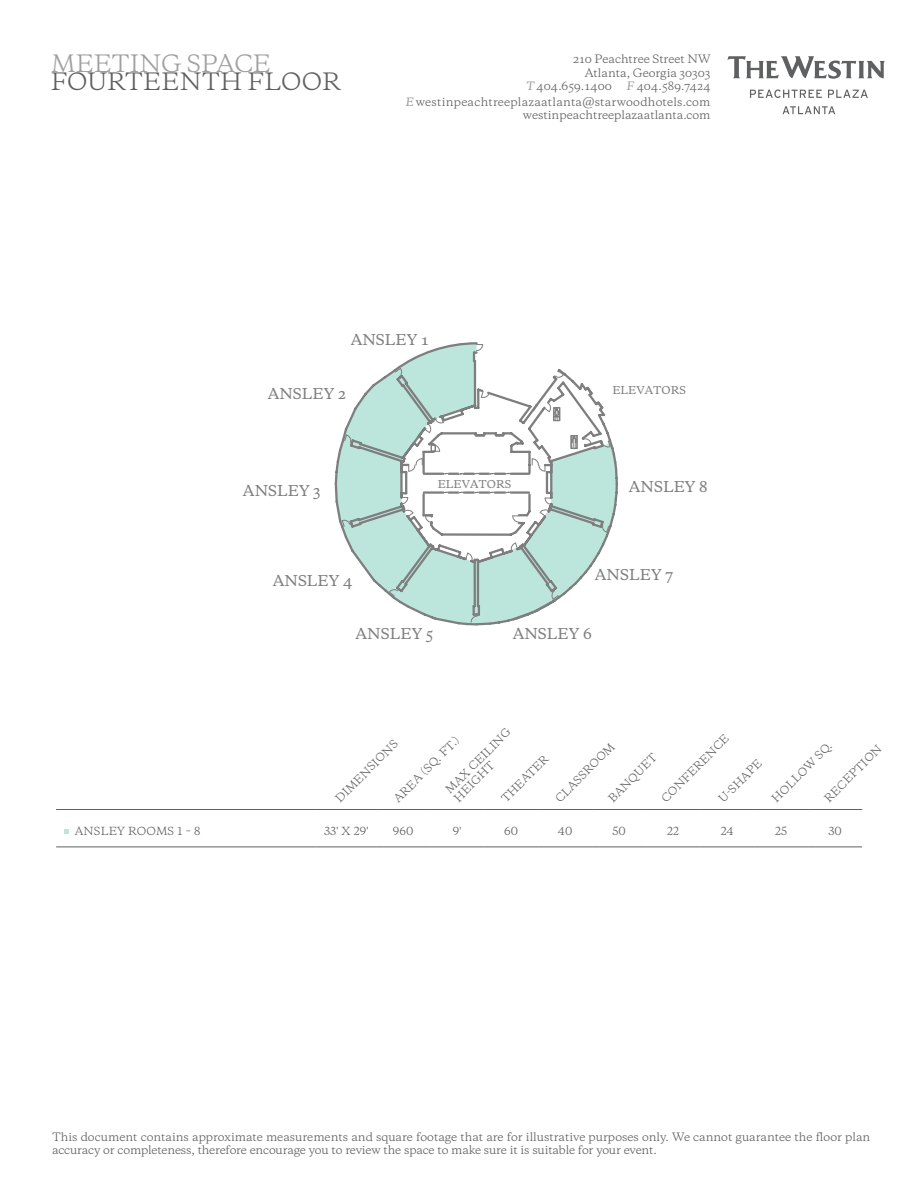
<style>
.page{position:relative;width:918px;height:1188px;background:#fff}
.page>*{position:absolute;margin:0;border:0;box-sizing:border-box;transform-origin:0 0}
.t1{font:22.5px "Copernicus";color:#5f6062}
.t2{font:22.5px "Copernicus";color:#9f9fa1}
.t3{font:500 14.1px "Copernicus";color:#7e7e7f}
.t4{font:500 13.95px "Copernicus";color:#7e7e7f}
.t5{font:10.8px/13.5px "Copernicus";color:#5f6062}
.t6{font:10.8px/15.6px "Copernicus";letter-spacing:.02em;color:#5f6062;text-align:right}
.t7{font:10.5px/12px "Copernicus";letter-spacing:.01em;color:#5f6062}
.t8{font:500 10.2px "Copernicus";letter-spacing:-.005em;color:#7e7e7f}
.s1{font-weight:500;font-style:italic;color:#9f9fa1}
</style>
<div class="page">
<svg style="left:342px;top:425px;width:276px;height:201px"></svg>
<svg style="left:334px;top:342px;width:271px;height:188px"></svg>
<svg style="left:585px;top:386px;width:9px;height:9px"></svg>
<svg style="left:596px;top:401px;width:8px;height:9px"></svg>
<svg style="left:600px;top:439px;width:11px;height:9px"></svg>
<svg style="left:602px;top:523px;width:7px;height:11px"></svg>
<svg style="left:470px;top:615px;width:22px;height:11px"></svg>
<svg style="left:388px;top:589px;width:11px;height:7px"></svg>
<svg style="left:341px;top:519px;width:10px;height:8px"></svg>
<svg style="left:344px;top:434px;width:8px;height:10px"></svg>
<svg style="left:395px;top:367px;width:8px;height:11px"></svg>
<svg style="left:475px;top:343px;width:9px;height:9px"></svg>
<svg style="left:539px;top:497px;width:13px;height:20px"></svg>
<svg style="left:465px;top:552px;width:8px;height:10px"></svg>
<svg style="left:400px;top:496px;width:14px;height:21px"></svg>
<svg style="left:424px;top:416px;width:20px;height:18px"></svg>
<svg style="left:480px;top:391px;width:11px;height:7px"></svg>
<svg style="left:476px;top:434px;width:9px;height:3px"></svg>
<svg style="left:496px;top:434px;width:8px;height:3px"></svg>
<svg style="left:424px;top:515px;width:9px;height:8px"></svg>
<svg style="left:512px;top:515px;width:8px;height:8px"></svg>
<svg style="left:554px;top:371px;width:11px;height:7px"></svg>
<hr style="left:424px;top:491px;width:19px;height:3px;background:#7e7e7f">
<hr style="left:511px;top:491px;width:18px;height:3px;background:#7e7e7f">
<svg style="left:408px;top:444px;width:138px;height:31px"></svg>
<svg style="left:443px;top:491px;width:69px;height:3px"></svg>
<svg style="left:533px;top:402px;width:28px;height:19px"></svg>
<svg style="left:571px;top:435px;width:21px;height:14px"></svg>
<svg style="left:510px;top:542px;width:108px;height:80px"></svg>
<svg style="left:727px;top:56px;width:158px;height:23px"></svg>
<svg style="left:783px;top:106px;width:52px;height:8px"></svg>
<svg style="left:750px;top:90px;width:72px;height:8px"></svg>
<svg style="left:828px;top:90px;width:40px;height:8px"></svg>
<hr style="left:56px;top:847px;width:260px;height:1px;background:#5f6062">
<hr style="left:316px;top:847px;width:60px;height:1px;background:#5f6062">
<hr style="left:376px;top:847px;width:54px;height:1px;background:#5f6062">
<hr style="left:430px;top:847px;width:54px;height:1px;background:#5f6062">
<hr style="left:484px;top:847px;width:54px;height:1px;background:#5f6062">
<hr style="left:538px;top:847px;width:54px;height:1px;background:#5f6062">
<hr style="left:592px;top:847px;width:54px;height:1px;background:#5f6062">
<hr style="left:646px;top:847px;width:54px;height:1px;background:#5f6062">
<hr style="left:700px;top:847px;width:54px;height:1px;background:#5f6062">
<hr style="left:754px;top:847px;width:54px;height:1px;background:#5f6062">
<hr style="left:808px;top:847px;width:54px;height:1px;background:#5f6062">
<hr style="left:56px;top:809px;width:260px;height:1px;background:#5f6062">
<hr style="left:316px;top:809px;width:60px;height:1px;background:#5f6062">
<hr style="left:376px;top:809px;width:54px;height:1px;background:#5f6062">
<hr style="left:430px;top:809px;width:54px;height:1px;background:#5f6062">
<hr style="left:484px;top:809px;width:54px;height:1px;background:#5f6062">
<hr style="left:538px;top:809px;width:54px;height:1px;background:#5f6062">
<hr style="left:592px;top:809px;width:54px;height:1px;background:#5f6062">
<hr style="left:646px;top:809px;width:54px;height:1px;background:#5f6062">
<hr style="left:700px;top:809px;width:54px;height:1px;background:#5f6062">
<hr style="left:754px;top:809px;width:54px;height:1px;background:#5f6062">
<hr style="left:808px;top:809px;width:54px;height:1px;background:#5f6062">
<svg style="left:64px;top:829px;width:5px;height:4px"></svg>
<h1 class="t2" style="left:51px;top:48px;width:221px">MEETING SPACE</h1>
<h1 class="t1" style="left:51px;top:66px;width:292px">FOURTEENTH FLOOR</h1>
<p class="t5" style="left:573px;top:53px;width:139px">210 Peachtree Street NW</p>
<p class="t5" style="left:585px;top:66px;width:127px">Atlanta, Georgia 30303</p>
<p class="t5" style="left:526px;top:80px;width:87px"><span class="s1">T</span> 404.659.1400</p>
<p class="t6" style="left:406px;top:79px;width:306px"><span class="s1">F</span> 404.589.7424<br><span class="s1">E</span> westinpeachtreeplazaatlanta@starwoodhotels.com</p>
<p class="t5" style="left:523px;top:109px;width:189px">westinpeachtreeplazaatlanta.com</p>
<p class="t4" style="left:351px;top:330px;width:79px">ANSLEY 1</p>
<p class="t4" style="left:268px;top:384px;width:80px">ANSLEY 2</p>
<p class="t8" style="left:612px;top:383px;width:75px">ELEVATORS</p>
<p class="t4" style="left:243px;top:481px;width:79px">ANSLEY 3</p>
<p class="t8" style="left:438px;top:478px;width:75px">ELEVATORS</p>
<p class="t4" style="left:629px;top:477px;width:80px">ANSLEY 8</p>
<p class="t4" style="left:273px;top:571px;width:81px">ANSLEY 4</p>
<p class="t4" style="left:595px;top:566px;width:80px">ANSLEY 7</p>
<p class="t4" style="left:356px;top:625px;width:79px">ANSLEY 5</p>
<h2 class="t3" style="left:513px;top:625px;width:81px">ANSLEY 6</h2>
<p class="t7" style="left:443px;top:787px;width:88px;rotate:-45deg">MAX CEILING<br>HEIGHT</p>
<p class="t7" style="left:659px;top:796px;width:92px;rotate:-45deg">CONFERENCE</p>
<p class="t7" style="left:392px;top:796px;width:89px;rotate:-45deg">AREA (SQ. FT.)</p>
<p class="t7" style="left:333px;top:796px;width:84px;rotate:-45deg">DIMENSIONS</p>
<p class="t7" style="left:499px;top:796px;width:63px;rotate:-45deg">THEATER</p>
<p class="t7" style="left:553px;top:796px;width:80px;rotate:-45deg">CLASSROOM</p>
<p class="t7" style="left:606px;top:796px;width:65px;rotate:-45deg">BANQUET</p>
<p class="t7" style="left:717px;top:796px;width:57px;rotate:-45deg">U-SHAPE</p>
<p class="t7" style="left:770px;top:796px;width:81px;rotate:-45deg">HOLLOW SQ.</p>
<p class="t7" style="left:822px;top:796px;width:77px;rotate:-45deg">RECEPTION</p>
<p class="t7" style="left:75px;top:825px;width:127px">ANSLEY ROOMS 1 – 8</p>
<p class="t7" style="left:324px;top:825px;width:46px">33' X 29'</p>
<p class="t7" style="left:393px;top:825px;width:22px">960</p>
<p class="t7" style="left:453px;top:825px;width:10px">9'</p>
<p class="t7" style="left:504px;top:825px;width:15px">60</p>
<p class="t7" style="left:558px;top:825px;width:16px">40</p>
<p class="t7" style="left:612px;top:825px;width:15px">50</p>
<p class="t7" style="left:667px;top:825px;width:13px">22</p>
<p class="t7" style="left:721px;top:825px;width:14px">24</p>
<p class="t7" style="left:775px;top:825px;width:13px">25</p>
<p class="t7" style="left:828px;top:825px;width:15px">30</p>
<p class="t5" style="left:52px;top:1130px;width:820px">This document contains approximate measurements and square footage that are for illustrative purposes only. We cannot guarantee the floor plan accuracy or completeness, therefore encourage you to review the space to make sure it is suitable for your event.</p>
</div>
